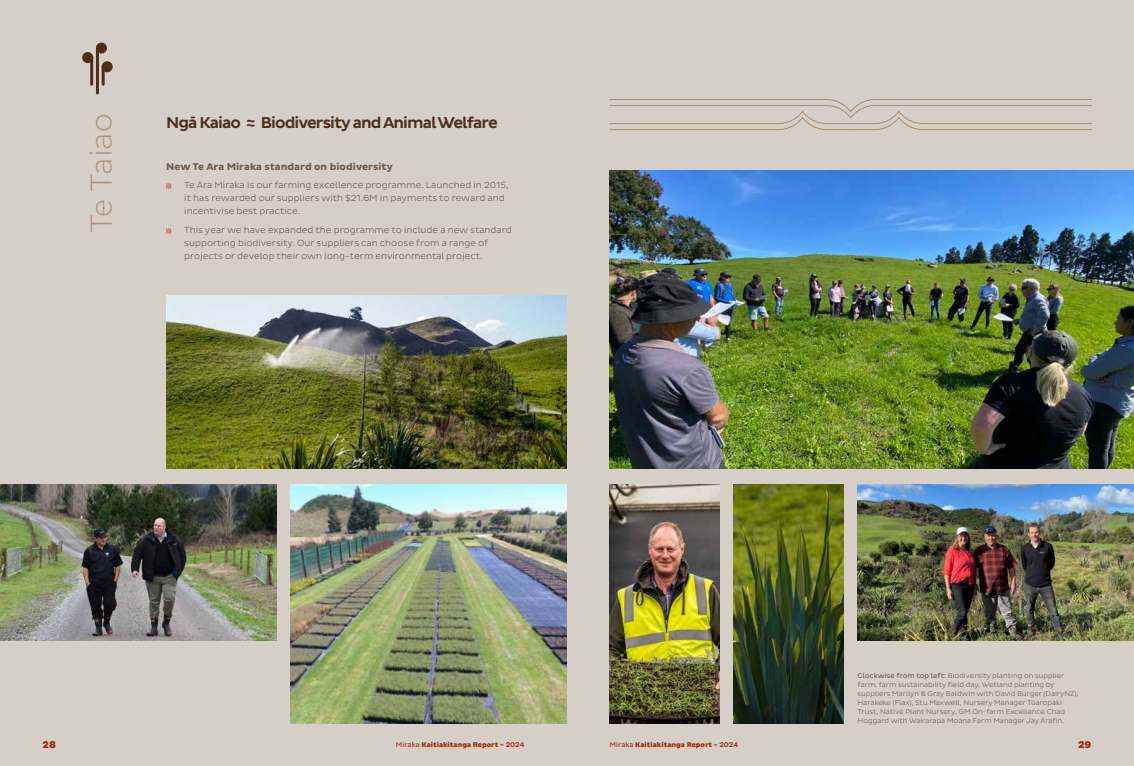
<style>
.page{position:relative;width:1134px;height:766px;background:#fff}
.page>*{position:absolute;margin:0;border:0;box-sizing:border-box;transform-origin:0 0}
.t1{font:300 30px "Montserrat";color:#b5917b}
.t2{font:500 16px "Pluto Sans";letter-spacing:-.06em;color:#4e2e1b}
.t3{font:700 10px "Pluto Sans";color:#6e5d49}
.t4{font:800 10px "Pluto Sans";color:#9d2d0d}
.t5{font:300 9px/13px "Pluto Sans";color:#6e5d49}
.t6{font:300 7px/9px "Pluto Sans";color:#6e5d49}
.t7{font:800 7px "Pluto Sans";color:#9d2d0d}
.t8{font:500 6px "Pluto Sans Cond";color:#9d2d0d}
.s1{font-weight:400}
.s2{font-weight:500}
</style>
<div class="page">
<div style="left:0;top:0;width:1134px;height:765px;background:#d6cfc8"></div>
<img style="left:166px;top:296px;width:401px;height:172px">
<img style="left:0;top:484px;width:276px;height:156px">
<img style="left:857px;top:484px;width:277px;height:156px">
<img style="left:291px;top:484px;width:276px;height:239px">
<img style="left:609px;top:484px;width:110px;height:239px">
<img style="left:734px;top:484px;width:109px;height:239px">
<img style="left:609px;top:170px;width:525px;height:298px">
<svg style="left:609px;top:99px;width:483px;height:31px"></svg>
<hr style="left:90px;top:57px;width:3px;height:27px;background:#4e2e1b">
<div style="left:82px;top:52px;width:11px;height:11px;background:#4e2e1b;border-radius:50%"></div>
<hr style="left:96px;top:48px;width:3px;height:45px;background:#4e2e1b">
<div style="left:96px;top:43px;width:11px;height:11px;background:#4e2e1b;border-radius:50%"></div>
<hr style="left:102px;top:66px;width:3px;height:18px;background:#4e2e1b">
<div style="left:102px;top:61px;width:11px;height:11px;background:#4e2e1b;border-radius:50%"></div>
<h1 class="t1" style="left:81px;top:232px;width:120px;rotate:-90deg">Te Taiao</h1>
<h2 class="t2" style="left:166px;top:114px;width:333px">Ngā Kaiao ≈ Biodiversity and Animal Welfare</h2>
<p class="t3" style="left:166px;top:160px;width:228px">New Te Ara Miraka standard on biodiversity</p>
<p class="t8" style="left:166px;top:183px;width:7px">)))</p>
<p class="t5" style="left:184px;top:179px;width:326px">Te Ara Miraka is our farming excellence programme. Launched in 2015, it has rewarded our suppliers with $21.6M in payments to reward and incentivise best practice.</p>
<p class="t8" style="left:166px;top:227px;width:7px">)))</p>
<p class="t5" style="left:184px;top:223px;width:329px">This year we have expanded the programme to include a new standard supporting biodiversity. Our suppliers can choose from a range of projects or develop their own long-term environmental project.</p>
<p class="t6" style="left:857px;top:671px;width:222px"><span class="s1">Clockwise from top left:</span> Biodiversity planting on supplier farm, farm sustainability field day, Wetland planting by suppliers Marilyn &amp; Gray Baldwin with David Burger (DairyNZ), Harakeke (Flax), Stu Maxwell, Nursery Manager Tūaropaki Trust, Native Plant Nursery, GM On-farm Excellence Chad Hoggard with Wairarapa Moana Farm Manager Jay Arafin.</p>
<p class="t4" style="left:43px;top:739px;width:15px">28</p>
<p class="t7" style="left:396px;top:740px;width:130px"><span class="s1">Miraka</span> Kaitiakitanga Report - <span class="s2">2024</span></p>
<p class="t7" style="left:610px;top:740px;width:130px"><span class="s1">Miraka</span> Kaitiakitanga Report - <span class="s2">2024</span></p>
<p class="t4" style="left:1078px;top:739px;width:15px">29</p>
</div>
